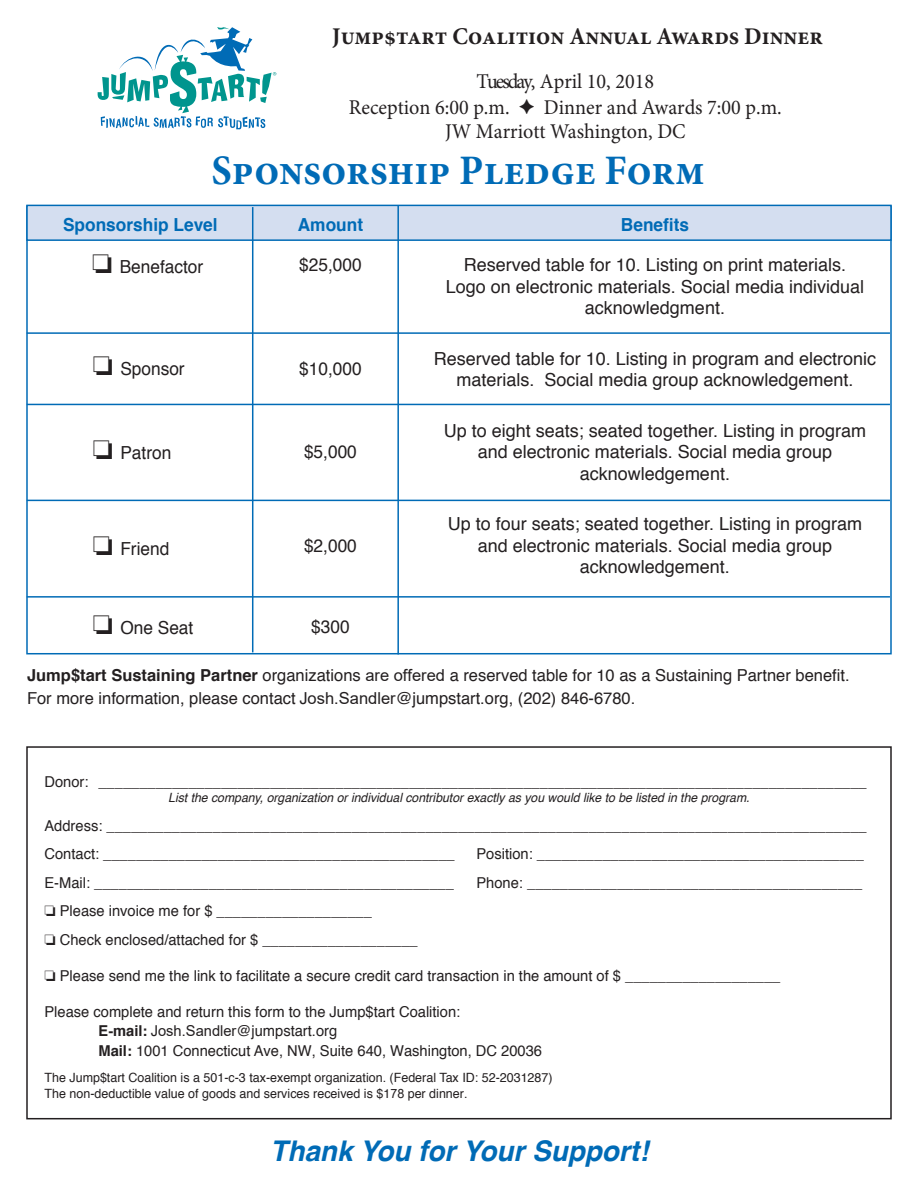
<style>
.page{position:relative;width:918px;height:1188px;background:#fff}
.page>*{position:absolute;margin:0;border:0;box-sizing:border-box;transform-origin:0 0}
.t1{font:700 42px "Minion Pro";color:#006bb6;scale:.96 1}
.t2{font:italic 700 28.5px "Helvetica";color:#006bb6}
.t3{font:700 24px "Minion Pro";color:#231f20;scale:.96 1}
.t4{font:21px/25.8px "Minion Pro";color:#231f20;scale:.96 1}
.t5{font:18px/21.6px "Helvetica";color:#231f20;text-align:center}
.t6{font:18px "Helvetica";color:#231f20;scale:.96 1}
.t7{font:700 18px "Helvetica";color:#006bb6;scale:.96 1}
.t8{font:16.5px/22.5px "Helvetica";color:#231f20}
.t9{font:15px/19.8px "Helvetica";color:#231f20}
.t10{font:12.75px/15.3px "Helvetica";color:#231f20}
.t11{font:italic 12.75px "Helvetica";color:#231f20;scale:.96 1}
.s1{font-weight:700}
.s2{font-family:"Arial"}
.s3{font-family:"Arial";font-weight:700}
</style>
<div class="page">
<svg style="left:98px;top:27px;width:178px;height:102px"></svg>
<div style="left:26px;top:746px;width:866px;height:373px;border:2px solid #231f20"></div>
<div style="left:26px;top:205px;width:866px;height:36px;background:#d4def0;border:2px solid #006bb6"></div>
<hr style="left:252px;top:207px;width:1px;height:445px;background:#006bb6">
<hr style="left:397px;top:205px;width:2px;height:449px;background:#006bb6">
<hr style="left:27px;top:332px;width:863px;height:2px;background:#006bb6">
<hr style="left:27px;top:404px;width:863px;height:1px;background:#006bb6">
<hr style="left:27px;top:500px;width:863px;height:1px;background:#006bb6">
<hr style="left:27px;top:596px;width:863px;height:2px;background:#006bb6">
<h3 class="t3" style="left:332px;top:20px;width:513px">Jump$tart Coalition Annual Awards Dinner</h3>
<h3 class="t4" style="left:349px;top:68px;width:319px;text-indent:128px">Tuesday, April 10, 2018<br>Reception 6:00 p.m.</h3>
<h3 class="t4" style="left:445px;top:95px;width:352px;line-height:24.6px;text-indent:99px">Dinner and Awards 7:00 p.m.<br>JW Marriott Washington, DC</h3>
<h1 class="t1" style="left:212px;top:141px;width:515px">Sponsorship Pledge Form</h1>
<p class="t7" style="left:63px;top:211px;width:163px">Sponsorship Level</p>
<p class="t6" style="left:92px;top:253px;width:117px">□ Benefactor</p>
<p class="t6" style="left:93px;top:355px;width:97px">□ Sponsor</p>
<p class="t6" style="left:93px;top:439px;width:83px">□ Patron</p>
<p class="t6" style="left:93px;top:534px;width:81px">□ Friend</p>
<p class="t7" style="left:298px;top:210px;width:69px">Amount</p>
<p class="t6" style="left:299px;top:251px;width:67px">$25,000</p>
<p class="t6" style="left:299px;top:355px;width:67px">$10,000</p>
<p class="t6" style="left:304px;top:438px;width:57px">$5,000</p>
<p class="t6" style="left:304px;top:531px;width:57px">$2,000</p>
<p class="t7" style="left:621px;top:211px;width:73px">Benefits</p>
<p class="t5" style="left:446px;top:254px;width:420px">Reserved table for 10. Listing on print materials.<br>Logo on electronic materials. Social media individual acknowledgment.</p>
<p class="t5" style="left:434px;top:348px;width:444px">Reserved table for 10. Listing in program and electronic materials. Social media group acknowledgement.</p>
<p class="t5" style="left:444px;top:420px;width:424px">Up to eight seats; seated together. Listing in program and electronic materials. Social media group acknowledgement.</p>
<p class="t5" style="left:448px;top:514px;width:416px">Up to four seats; seated together. Listing in program and electronic materials. Social media group acknowledgement.</p>
<p class="t6" style="left:93px;top:614px;width:106px">□ One Seat</p>
<p class="t6" style="left:311px;top:612px;width:42px">$300</p>
<p class="t8" style="left:27px;top:665px;width:824px"><span class="s1">Jump$tart Sustaining Partner</span> organizations <span class="s2">are offered</span> a reserved table for 10 as a Sustaining Partner benefit.<br>For more information, please contact <span class="s2">Josh</span>.<span class="s2">Sandler</span>@jumpstart.org, (202) 846-6780.</p>
<p class="t9" style="left:44px;top:772px;width:824px">Donor: ______________________________________________________________________________________________</p>
<p class="t11" style="left:168px;top:788px;width:607px">List the company, organization or individual contributor exactly as you would like to be listed in the program.</p>
<p class="t9" style="left:44px;top:812px;width:824px;line-height:28.5px">Address: _____________________________________________________________________________________________<br>Contact: ___________________________________________</p>
<p class="t9" style="left:476px;top:845px;width:389px">Position: ________________________________________</p>
<p class="t9" style="left:44px;top:873px;width:411px">E-Mail: ____________________________________________</p>
<p class="t9" style="left:476px;top:873px;width:387px">Phone: _________________________________________</p>
<p class="t9" style="left:44px;top:902px;width:329px">□ Please invoice me for $ ___________________</p>
<p class="t9" style="left:44px;top:930px;width:375px">□ Check enclosed/attached for $ ___________________</p>
<p class="t9" style="left:44px;top:966px;width:737px">□ Please send me the link to facilitate a secure credit card transaction in the amount of $ ___________________</p>
<p class="t9" style="left:98px;top:1002px;width:445px;text-indent:-54px">Please complete and return this form to the Jump$tart Coalition:<br><span class="s3">E-</span><span class="s1">mail:</span> <span class="s2">Josh</span>.<span class="s2">Sandler</span>@jumpstart.org<br><span class="s1">Mail:</span> 1001 Connecticut Ave, NW, Suite 640, Washington, DC 20036</p>
<p class="t10" style="left:44px;top:1070px;width:510px">The Jump$tart Coalition is a 501-c-3 tax-exempt organization. (Federal Tax ID: 52-2031287)<br>The non-deductible value of goods and services received is $1<span class="s2">78</span> per dinner.</p>
<h2 class="t2" style="left:270px;top:1127px;width:380px">Thank You for Your Support!</h2>
</div>
